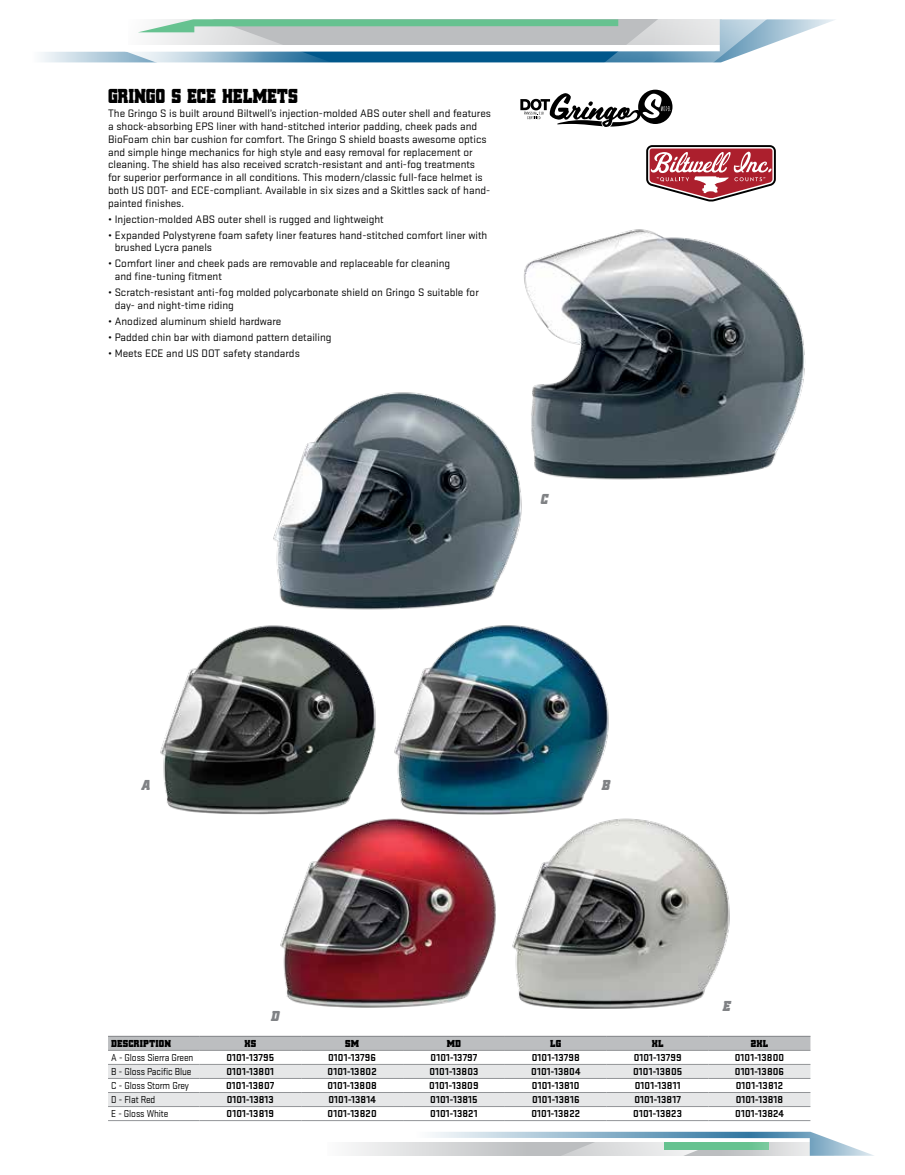
<style>
.page{position:relative;width:905px;height:1175px;background:#fff}
.page>*{position:absolute;margin:0;border:0;box-sizing:border-box;transform-origin:0 0}
.t1{font:21px "Red Delicious";letter-spacing:-.01em;color:#000;scale:.9 1}
.t2{font:italic 15px "Red Delicious";color:#808285}
.t3{font:11.25px/12.8px "Stratum 1";color:#000}
.t4{font:700 10.5px "Stratum 1";letter-spacing:.01em;color:#000}
.t5{font:10.5px "Stratum 1";letter-spacing:-.01em;color:#000;scale:.9 1}
.t6{font:10.5px "Red Delicious";letter-spacing:.01em;color:#000}
</style>
<div class="page">
<svg style="left:41px;top:19px;width:794px;height:108px"></svg>
<div style="left:108px;top:1037px;width:702px;height:13px;background:#bcbec0"></div>
<svg style="left:108px;top:1064px;width:766px;height:92px"></svg>
<hr style="left:108px;top:1036px;width:91px;height:1px;background:#808285">
<hr style="left:199px;top:1036px;width:102px;height:1px;background:#808285">
<hr style="left:301px;top:1036px;width:102px;height:1px;background:#808285">
<hr style="left:403px;top:1036px;width:102px;height:1px;background:#808285">
<hr style="left:505px;top:1036px;width:101px;height:1px;background:#808285">
<hr style="left:606px;top:1036px;width:102px;height:1px;background:#808285">
<hr style="left:708px;top:1036px;width:102px;height:1px;background:#808285">
<hr style="left:108px;top:1050px;width:91px;height:1px;background:#939598">
<hr style="left:199px;top:1050px;width:102px;height:1px;background:#939598">
<hr style="left:301px;top:1050px;width:102px;height:1px;background:#939598">
<hr style="left:403px;top:1050px;width:102px;height:1px;background:#939598">
<hr style="left:505px;top:1050px;width:101px;height:1px;background:#939598">
<hr style="left:606px;top:1050px;width:102px;height:1px;background:#939598">
<hr style="left:708px;top:1050px;width:102px;height:1px;background:#939598">
<hr style="left:108px;top:1064px;width:91px;height:1px;background:#939598">
<hr style="left:199px;top:1064px;width:102px;height:1px;background:#939598">
<hr style="left:301px;top:1064px;width:102px;height:1px;background:#939598">
<hr style="left:403px;top:1064px;width:102px;height:1px;background:#939598">
<hr style="left:505px;top:1064px;width:101px;height:1px;background:#939598">
<hr style="left:606px;top:1064px;width:102px;height:1px;background:#939598">
<hr style="left:708px;top:1064px;width:102px;height:1px;background:#939598">
<hr style="left:108px;top:1078px;width:91px;height:1px;background:#939598">
<hr style="left:199px;top:1078px;width:102px;height:1px;background:#939598">
<hr style="left:301px;top:1078px;width:102px;height:1px;background:#939598">
<hr style="left:403px;top:1078px;width:102px;height:1px;background:#939598">
<hr style="left:505px;top:1078px;width:101px;height:1px;background:#939598">
<hr style="left:606px;top:1078px;width:102px;height:1px;background:#939598">
<hr style="left:708px;top:1078px;width:102px;height:1px;background:#939598">
<hr style="left:108px;top:1092px;width:91px;height:1px;background:#939598">
<hr style="left:199px;top:1092px;width:102px;height:1px;background:#939598">
<hr style="left:301px;top:1092px;width:102px;height:1px;background:#939598">
<hr style="left:403px;top:1092px;width:102px;height:1px;background:#939598">
<hr style="left:505px;top:1092px;width:101px;height:1px;background:#939598">
<hr style="left:606px;top:1092px;width:102px;height:1px;background:#939598">
<hr style="left:708px;top:1092px;width:102px;height:1px;background:#939598">
<hr style="left:108px;top:1106px;width:91px;height:1px;background:#939598">
<hr style="left:199px;top:1106px;width:102px;height:1px;background:#939598">
<hr style="left:301px;top:1106px;width:102px;height:1px;background:#939598">
<hr style="left:403px;top:1106px;width:102px;height:1px;background:#939598">
<hr style="left:505px;top:1106px;width:101px;height:1px;background:#939598">
<hr style="left:606px;top:1106px;width:102px;height:1px;background:#939598">
<hr style="left:708px;top:1106px;width:102px;height:1px;background:#939598">
<hr style="left:108px;top:1120px;width:91px;height:1px;background:#939598">
<hr style="left:199px;top:1120px;width:102px;height:1px;background:#939598">
<hr style="left:301px;top:1120px;width:102px;height:1px;background:#939598">
<hr style="left:403px;top:1120px;width:102px;height:1px;background:#939598">
<hr style="left:505px;top:1120px;width:101px;height:1px;background:#939598">
<hr style="left:606px;top:1120px;width:102px;height:1px;background:#939598">
<hr style="left:708px;top:1120px;width:102px;height:1px;background:#939598">
<img style="left:512px;top:818px;width:218px;height:191px">
<img style="left:280px;top:818px;width:216px;height:190px">
<img style="left:273px;top:392px;width:249px;height:218px">
<img style="left:519px;top:229px;width:286px;height:271px">
<img style="left:160px;top:607px;width:220px;height:224px">
<img style="left:389px;top:607px;width:224px;height:224px">
<svg style="left:646px;top:145px;width:129px;height:56px"></svg>
<h1 class="t1" style="left:108px;top:84px;width:212px">GRINGO S ECE HELMETS</h1>
<p class="t3" style="left:108px;top:107px;width:384px">The Gringo S is built around Biltwell’s injection-molded ABS outer shell and features a shock-absorbing EPS liner with hand-stitched interior padding, cheek pads and BioFoam chin bar cushion for comfort. The Gringo S shield boasts awesome optics and simple hinge mechanics for high style and easy removal for replacement or cleaning. The shield has also received scratch-resistant and anti-fog treatments<br>for superior performance in all conditions. This modern/classic full-face helmet is both US DOT- and ECE-compliant. Available in six sizes and a Skittles sack of hand&shy;painted finishes.</p>
<p class="t3" style="left:108px;top:212px;width:277px">• Injection-molded ABS outer shell is rugged and lightweight</p>
<p class="t3" style="left:115px;top:228px;width:374px;text-indent:-7px">• Expanded Polystyrene foam safety liner features hand-stitched comfort liner with brushed Lycra panels</p>
<p class="t3" style="left:115px;top:257px;width:337px;text-indent:-7px">• Comfort liner and cheek pads are removable and replaceable for cleaning and fine-tuning fitment</p>
<p class="t3" style="left:115px;top:285px;width:365px;text-indent:-7px">• Scratch-resistant anti-fog molded polycarbonate shield on Gringo S suitable for day- and night-time riding</p>
<p class="t3" style="left:108px;top:314px;width:175px">• Anodized aluminum shield hardware</p>
<p class="t3" style="left:108px;top:330px;width:225px">• Padded chin bar with diamond pattern detailing</p>
<p class="t3" style="left:108px;top:346px;width:193px">• Meets ECE and US DOT safety standards</p>
<h2 class="t2" style="left:540px;top:490px;width:9px">C</h2>
<h2 class="t2" style="left:141px;top:777px;width:11px">A</h2>
<h2 class="t2" style="left:270px;top:1008px;width:10px">D</h2>
<h2 class="t2" style="left:601px;top:777px;width:10px">B</h2>
<h2 class="t2" style="left:722px;top:997px;width:9px">E</h2>
<p class="t6" style="left:111px;top:1038px;width:61px">DESCRIPTION</p>
<p class="t6" style="left:244px;top:1038px;width:13px">XS</p>
<p class="t6" style="left:345px;top:1038px;width:15px">SM</p>
<p class="t6" style="left:447px;top:1038px;width:16px">MD</p>
<p class="t6" style="left:550px;top:1038px;width:13px">LG</p>
<p class="t6" style="left:651px;top:1038px;width:13px">XL</p>
<p class="t6" style="left:750px;top:1038px;width:19px">2XL</p>
<p class="t5" style="left:111px;top:1050px;width:93px">A - Gloss Sierra Green</p>
<p class="t4" style="left:226px;top:1050px;width:49px">0101-13795</p>
<p class="t4" style="left:328px;top:1050px;width:49px">0101-13796</p>
<p class="t4" style="left:430px;top:1050px;width:48px">0101-13797</p>
<p class="t4" style="left:531px;top:1050px;width:50px">0101-13798</p>
<p class="t4" style="left:633px;top:1050px;width:49px">0101-13799</p>
<p class="t4" style="left:734px;top:1050px;width:51px">0101-13800</p>
<p class="t5" style="left:111px;top:1064px;width:91px">B - Gloss Pacific Blue</p>
<p class="t4" style="left:226px;top:1064px;width:49px">0101-13801</p>
<p class="t4" style="left:327px;top:1064px;width:51px">0101-13802</p>
<p class="t4" style="left:429px;top:1064px;width:51px">0101-13803</p>
<p class="t4" style="left:531px;top:1064px;width:51px">0101-13804</p>
<p class="t4" style="left:633px;top:1064px;width:51px">0101-13805</p>
<p class="t4" style="left:734px;top:1064px;width:51px">0101-13806</p>
<p class="t5" style="left:111px;top:1078px;width:88px">C - Gloss Storm Grey</p>
<p class="t4" style="left:226px;top:1078px;width:50px">0101-13807</p>
<p class="t4" style="left:327px;top:1078px;width:51px">0101-13808</p>
<p class="t4" style="left:429px;top:1078px;width:51px">0101-13809</p>
<p class="t4" style="left:532px;top:1078px;width:49px">0101-13810</p>
<p class="t4" style="left:634px;top:1078px;width:47px">0101-13811</p>
<p class="t4" style="left:735px;top:1078px;width:49px">0101-13812</p>
<p class="t5" style="left:111px;top:1092px;width:50px">D - Flat Red</p>
<p class="t4" style="left:227px;top:1092px;width:49px">0101-13813</p>
<p class="t4" style="left:328px;top:1092px;width:49px">0101-13814</p>
<p class="t4" style="left:430px;top:1092px;width:49px">0101-13815</p>
<p class="t4" style="left:532px;top:1092px;width:49px">0101-13816</p>
<p class="t4" style="left:634px;top:1092px;width:48px">0101-13817</p>
<p class="t4" style="left:735px;top:1092px;width:49px">0101-13818</p>
<p class="t5" style="left:111px;top:1106px;width:65px">E - Gloss White</p>
<p class="t4" style="left:226px;top:1106px;width:49px">0101-13819</p>
<p class="t4" style="left:327px;top:1106px;width:51px">0101-13820</p>
<p class="t4" style="left:430px;top:1106px;width:49px">0101-13821</p>
<p class="t4" style="left:531px;top:1106px;width:50px">0101-13822</p>
<p class="t4" style="left:633px;top:1106px;width:50px">0101-13823</p>
<p class="t4" style="left:735px;top:1106px;width:50px">0101-13824</p>
</div>
